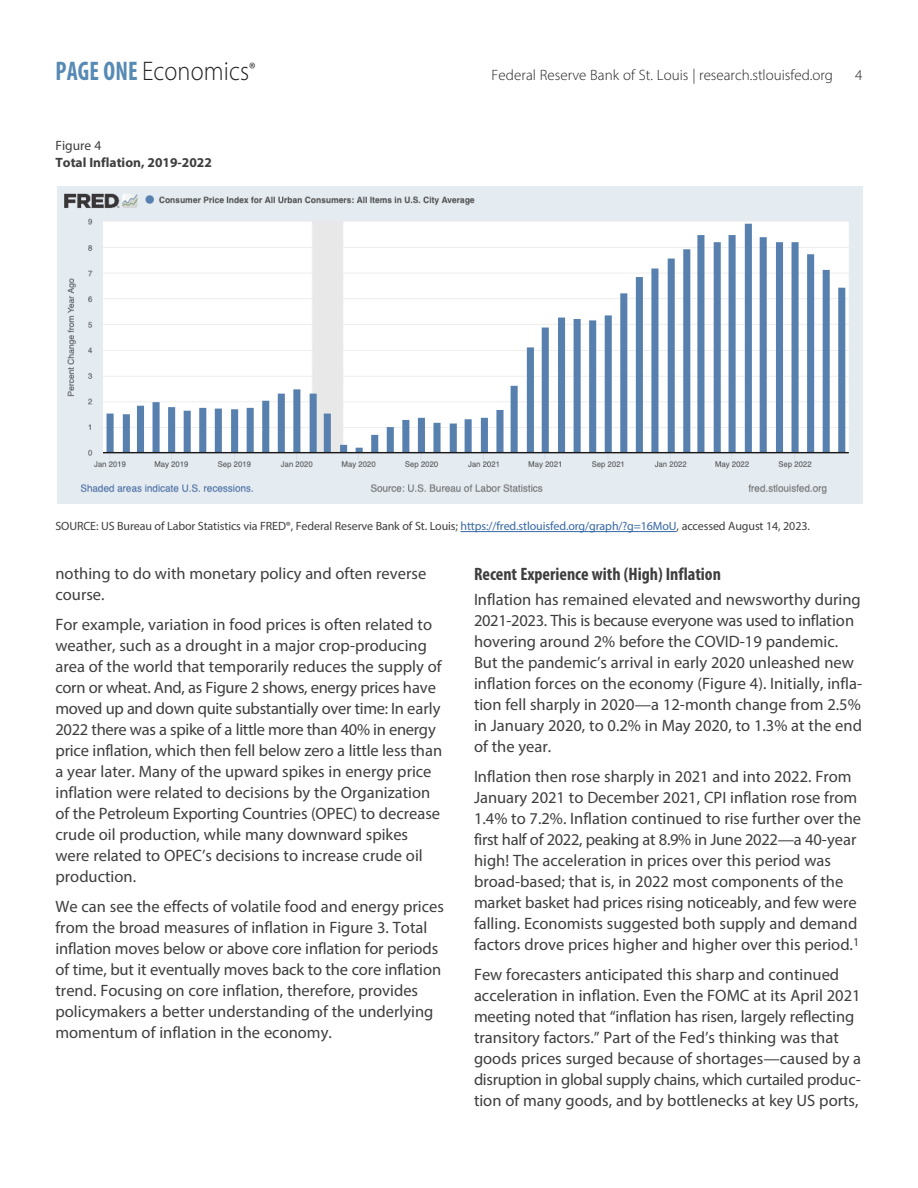
<style>
.page{position:relative;width:918px;height:1188px;background:#fff}
.page>*{position:absolute;margin:0;border:0;box-sizing:border-box;transform-origin:0 0}
.t1{font:300 27px "Myriad Pro";letter-spacing:.005em;color:#231f20;scale:.9 1}
.Section_Head_NEW{font:700 condensed 18px "Myriad Pro";color:#3e3e3f}
.t2{font:300 18px "Myriad Pro";color:#231f20;scale:.9 1}
.Text{font:16.5px/21px "Myriad Pro";color:#3e3e3f}
.t3{font:300 15px "Myriad Pro";letter-spacing:.005em;color:#231f20}
.Text-2{font:700 13.5px "Myriad Pro";color:#3e3e3f}
.Text-3{font:13.5px "Myriad Pro";color:#3e3e3f}
.Text-4{font:12px "Myriad Pro";letter-spacing:-.01em;color:#3e3e3f}
.s1{font-weight:700;font-stretch:condensed;color:#578ab4}
.s2{color:#3667a4}
</style>
<div class="page">
<img style="left:57px;top:187px;width:806px;height:316px">
<hr style="left:461px;top:531px;width:216px;height:1px;background:#3667a4">
<p class="t1" style="left:56px;top:55px;width:217px"><span class="s1">PAGE ONE</span> Economics</p>
<p class="t3" style="left:492px;top:66px;width:343px">Federal Reserve Bank of St. Louis | research.stlouisfed.org</p>
<p class="t3" style="left:855px;top:66px;width:9px">4</p>
<p class="t2" style="left:249px;top:58px;width:9px">®</p>
<p class="Text-3" style="left:56px;top:138px;width:47px">Figure 4</p>
<p class="Text-2" style="left:56px;top:153px;width:158px">Total Inflation, 2019-2022</p>
<p class="Text-4" style="left:56px;top:519px;width:756px">SOURCE: US Bureau of Labor Statistics via FRED®, Federal Reserve Bank of St. Louis; <span class="s2">https://fred.stlouisfed.org/graph/?g=16MoU</span>, accessed August 14, 2023.</p>
<p class="Text" style="left:56px;top:562px;width:372px">nothing to do with monetary policy and often reverse course.</p>
<p class="Text" style="left:56px;top:613px;width:388px">For example, variation in food prices is often related to weather, such as a drought in a major crop-producing area of the world that temporarily reduces the supply of corn or wheat. And, as Figure 2 shows, energy prices have moved up and down quite substantially over time: In early 2022 there was a spike of a little more than 40% in energy price inflation, which then fell below zero a little less than a year later. Many of the upward spikes in energy price inflation were related to decisions by the Organization of the Petroleum Exporting Countries (OPEC) to decrease crude oil production, while many downward spikes were related to OPEC’s decisions to increase crude oil production.</p>
<p class="Text" style="left:56px;top:895px;width:390px">We can see the effects of volatile food and energy prices from the broad measures of inflation in Figure 3. Total inflation moves below or above core inflation for periods of time, but it eventually moves back to the core inflation trend. Focusing on core inflation, therefore, provides policymakers a better understanding of the underlying momentum of inflation in the economy.</p>
<p class="Section_Head_NEW" style="left:474px;top:563px;width:248px">Recent Experience with (High) Inflation</p>
<p class="Text" style="left:474px;top:589px;width:390px">Inflation has remained elevated and newsworthy during 2021-2023. This is because everyone was used to inflation hovering around 2% before the COVID-19 pandemic.<br>But the pandemic’s arrival in early 2020 unleashed new inflation forces on the economy (Figure 4). Initially, infla&shy;tion fell sharply in 2020—a 12-month change from 2.5% in January 2020, to 0.2% in May 2020, to 1.3% at the end of the year.</p>
<p class="Text" style="left:474px;top:766px;width:389px">Inflation then rose sharply in 2021 and into 2022. From January 2021 to December 2021, CPI inflation rose from 1.4% to 7.2%. Inflation continued to rise further over the first half of 2022, peaking at 8.9% in June 2022—a 40-year high! The acceleration in prices over this period was broad-based; that is, in 2022 most components of the market basket had prices rising noticeably, and few were falling. Economists suggested both supply and demand factors drove prices higher and higher over this period.<sup>1</sup></p>
<p class="Text" style="left:474px;top:964px;width:389px">Few forecasters anticipated this sharp and continued acceleration in inflation. Even the FOMC at its April 2021 meeting noted that “inflation has risen, largely reflecting transitory factors.” Part of the Fed’s thinking was that goods prices surged because of shortages—caused by a disruption in global supply chains, which curtailed produc&shy;tion of many goods, and by bottlenecks at key US ports,</p>
</div>
